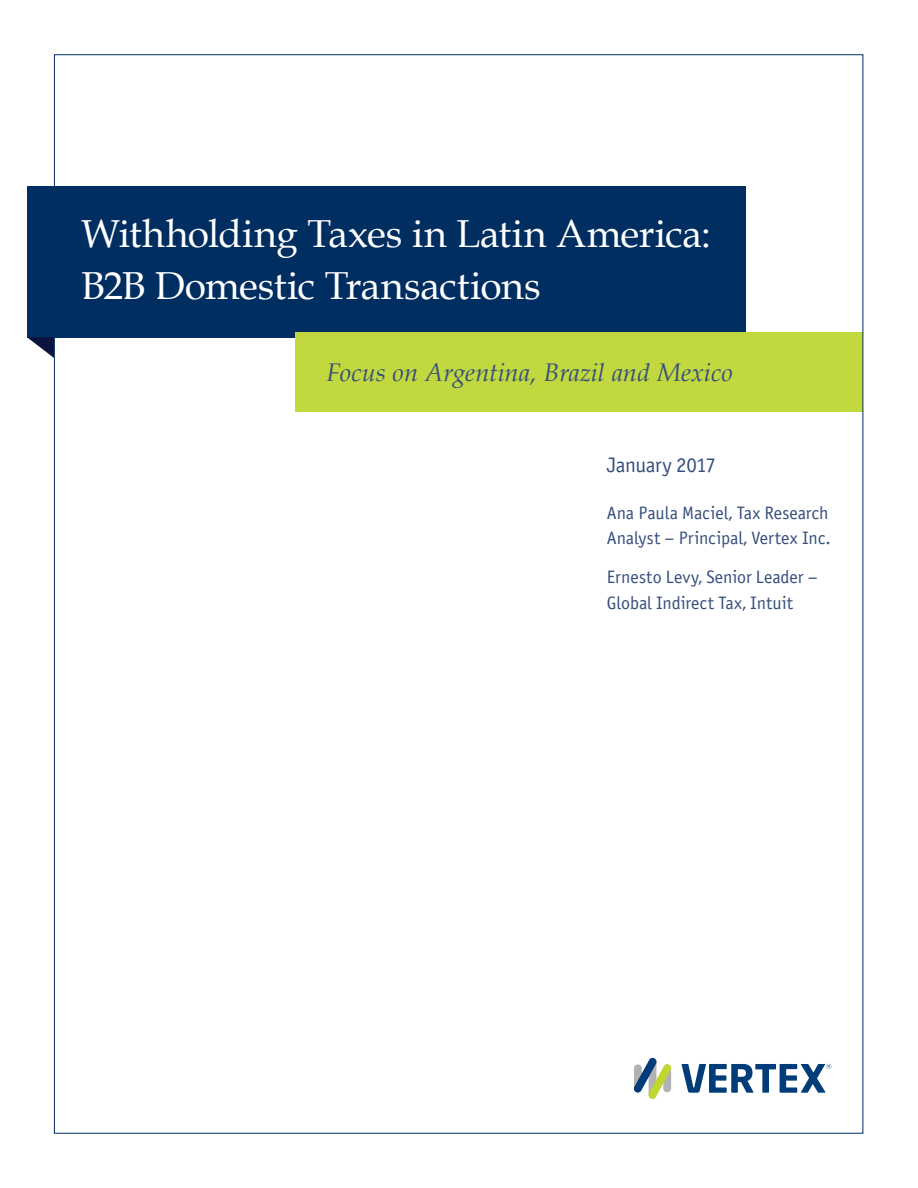
<style>
.page{position:relative;width:918px;height:1188px;background:#fff}
.page>*{position:absolute;margin:0;border:0;box-sizing:border-box;transform-origin:0 0}
.t1{font:39px/52.5px "Book Antiqua";letter-spacing:-.015em;color:#fff}
.t2{font:italic 25.5px "Book Antiqua";letter-spacing:-.005em;color:#364f7c}
.t3{font:21px "Officina Sans Book A";letter-spacing:-.025em;color:#364f7c}
.t4{font:18px/25.5px "Officina Sans Book A";letter-spacing:-.005em;color:#364f7c}
</style>
<div class="page">
<div style="left:27px;top:186px;width:718px;height:151px;background:#002e60"></div>
<svg style="left:27px;top:337px;width:27px;height:21px"></svg>
<div style="left:295px;top:332px;width:568px;height:79px;background:#c2d83f"></div>
<svg style="left:634px;top:1058px;width:37px;height:41px"></svg>
<svg style="left:682px;top:1064px;width:149px;height:29px"></svg>
<h1 class="t1" style="left:81px;top:207px;width:632px">Withholding Taxes in Latin America:<br>B2B Domestic Transactions</h1>
<h2 class="t2" style="left:326px;top:355px;width:408px">Focus on Argentina, Brazil and Mexico</h2>
<p class="t3" style="left:607px;top:453px;width:111px">January 2017</p>
<p class="t4" style="left:607px;top:500px;width:226px">Ana Paula Maciel, Tax Research<br>Analyst – Principal, Vertex Inc.</p>
<p class="t4" style="left:607px;top:564px;width:212px">Ernesto Levy, Senior Leader –<br>Global Indirect Tax, Intuit</p>
</div>
